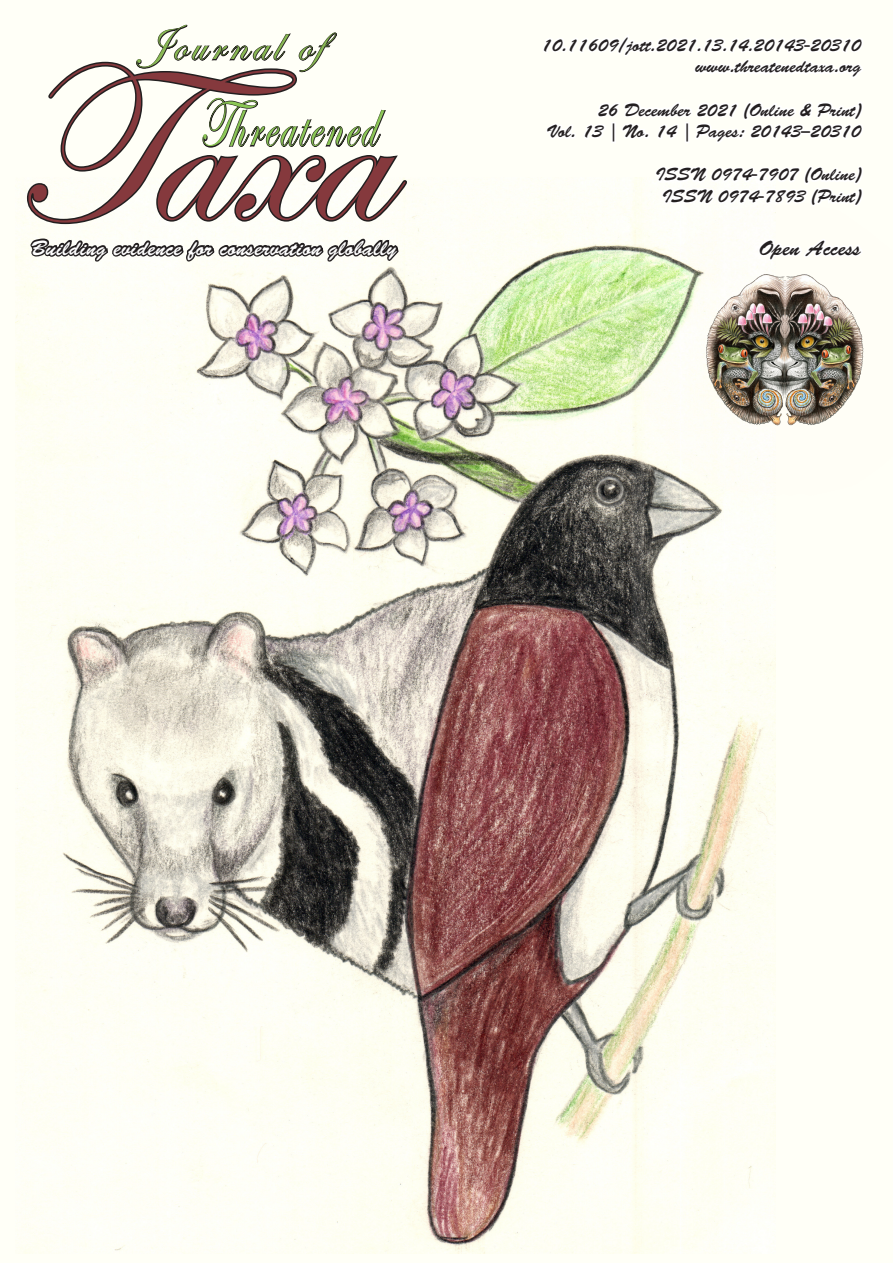
<style>
.page{position:relative;width:893px;height:1263px;background:#fff}
.page>*{position:absolute;margin:0;border:0;box-sizing:border-box;transform-origin:0 0}
.t1{font:230.25px "Edwardian Script ITC";color:#85393d}
.t2{font:69.75px "Edwardian Script ITC";letter-spacing:.07em;color:#8bc755;scale:.67 1}
.t3{font:49.5px "Edwardian Script ITC";letter-spacing:.08em;color:#88b852}
.t4{font:21px "Brush Script Std";letter-spacing:.02em;color:#fff}
.t5{font:21px "Brush Script Std";color:#231f20}
.t6{font:18px "Brush Script Std";color:#231f20}
</style>
<div class="page">
<div style="left:0;top:0;width:892px;height:1262px;background:#fffff7"></div>
<img style="left:15px;top:184px;width:761px;height:1069px">
<div style="left:622px;top:190px;width:271px;height:319px;background:#fffdf1;opacity:.05"></div>
<img style="left:706px;top:274px;width:157px;height:152px">
<svg style="left:28px;top:24px;width:380px;height:431px"></svg>
<svg style="left:541px;top:184px;width:324px;height:83px"></svg>
<p class="t3" style="left:140px;top:17px;width:212px">Journal of</p>
<p class="t2" style="left:200px;top:86px;width:265px">Threatened</p>
<h1 class="t1" style="left:11px;top:22px;width:375px">Taxa</h1>
<p class="t6" style="left:542px;top:35px;width:321px">10.11609/jott.2021.13.14.20143-20310</p>
<p class="t6" style="left:695px;top:57px;width:167px">www.threatenedtaxa.org</p>
<p class="t6" style="left:598px;top:100px;width:265px">26 December 2021 (Online &amp; Print)</p>
<p class="t6" style="left:547px;top:121px;width:316px">Vol. 13 | No. 14 | Pages: 20143–20310</p>
<p class="t6" style="left:655px;top:165px;width:207px">ISSN 0974-7907 (Online)</p>
<p class="t6" style="left:662px;top:186px;width:200px">ISSN 0974-7893 (Print)</p>
<p class="t4" style="left:31px;top:236px;width:367px">Building evidence for conservation globally</p>
<p class="t5" style="left:759px;top:236px;width:103px">Open Access</p>
</div>
